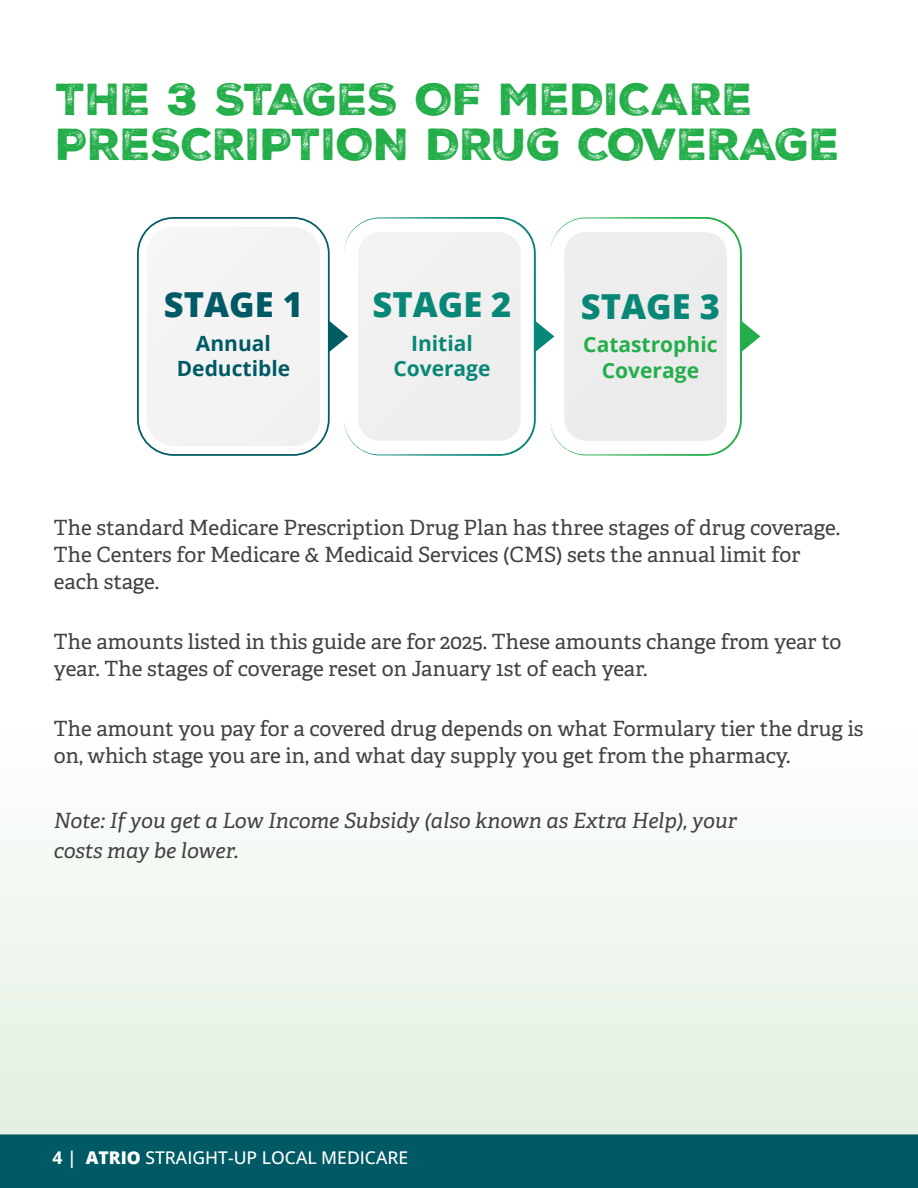
<style>
.page{position:relative;width:918px;height:1188px;background:#fff}
.page>*{position:absolute;margin:0;border:0;box-sizing:border-box;transform-origin:0 0}
.t1{font:43.5px/45px "Nexa Rust Sans Black 2";letter-spacing:-.005em;color:#23ae49}
.t2{font:800 34.5px "Open Sans";color:#088777}
.t3{font:800 34.5px "Open Sans";color:#005a65}
.t4{font:21px/27px "Adelle";color:#414042}
.t5{font:italic 21px/30px "Adelle";color:#414042}
.t6{font:700 21px/25.5px "Open Sans";color:#24ae4b;text-align:center}
.t7{font:700 21px/25.5px "Open Sans";color:#005a65;text-align:center}
.t8{font:700 21px/25.5px "Open Sans";color:#088777;text-align:center}
.t9{font:500 17.55px "Open Sans";color:#fff}
.s1{font-weight:700}
.s2{font-weight:600}
.s3{font-weight:800}
</style>
<div class="page">
<div style="left:0;top:1134px;width:918px;height:54px;background:#005a65"></div>
<svg style="left:0;top:860px;width:918px;height:275px;fill:#ecf4ea"></svg>
<img style="left:137px;top:217px;width:624px;height:239px">
<h2 class="t1" style="left:56px;top:78px;width:786px">THE 3 STAGES OF MEDICARE<br>PRESCRIPTION DRUG COVERAGE</h2>
<h2 class="t3" style="left:164px;top:279px;width:141px">STAGE 1</h2>
<p class="t7" style="left:177px;top:330px;width:115px">Annual<br>Deductible</p>
<h2 class="t2" style="left:372px;top:279px;width:141px">STAGE 2</h2>
<p class="t8" style="left:393px;top:330px;width:99px">Initial<br>Coverage</p>
<h2 class="t2" style="left:581px;top:280px;width:141px">STAGE 3</h2>
<p class="t6" style="left:583px;top:331px;width:136px">Catastrophic<br>Coverage</p>
<p class="t4" style="left:54px;top:515px;width:788px">The standard Medicare Prescription Drug Plan has three stages of drug coverage.<br>The Centers for Medicare &amp; Medicaid Services (CMS) sets the annual limit for each stage.</p>
<p class="t4" style="left:54px;top:629px;width:789px">The amounts listed in this guide are for 2025. These amounts change from year to year. The stages of coverage reset on January 1st of each year.</p>
<p class="t4" style="left:54px;top:716px;width:811px">The amount you pay for a covered drug depends on what Formulary tier the drug is on, which stage you are in, and what day supply you get from the pharmacy.</p>
<p class="t5" style="left:54px;top:806px;width:684px">Note: If you get a Low Income Subsidy (also known as Extra Help), your costs may be lower.</p>
<p class="t9" style="left:52px;top:1145px;width:357px"><span class="s1">4</span> <span class="s2">|</span> <span class="s3">ATRIO</span> STRAIGHT-UP LOCAL MEDICARE</p>
</div>
